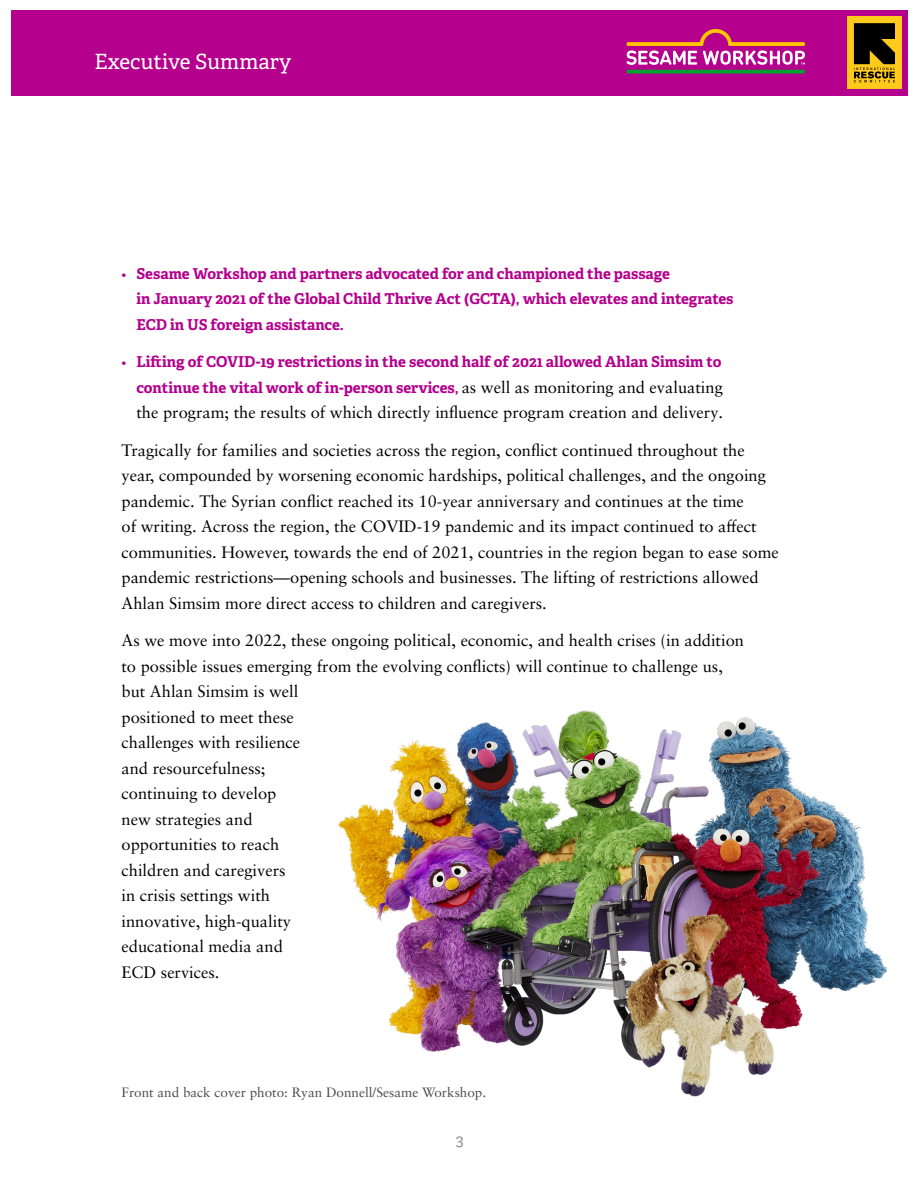
<style>
.page{position:relative;width:918px;height:1188px;background:#fff}
.page>*{position:absolute;margin:0;border:0;box-sizing:border-box;transform-origin:0 0}
.t1{font:21px "Adelle";color:#fff}
.tx_intro_lrg{font:16.5px/25.5px "Sabon LT Pro";color:#000}
.t2{font:16.5px "Adelle";color:#999}
.t3{font:700 15px/25.5px "Adelle PE";letter-spacing:-.005em;color:#b4008d}
.caption_text_page{font:13.5px "Sabon LT Pro";color:#4d4d4d}
.s1{font-family:"Adelle PE Lt";font-weight:400;font-size:13.5px}
.s2{font-family:"Sabon LT Pro";font-weight:400;font-size:16.5px;color:#000}
</style>
<div class="page">
<img style="left:338px;top:710px;width:549px;height:387px">
<div style="left:12px;top:10px;width:896px;height:85px;background:#b4008d"></div>
<svg style="left:627px;top:70px;width:178px;height:4px"></svg>
<svg style="left:627px;top:29px;width:178px;height:36px"></svg>
<div style="left:847px;top:16px;width:55px;height:73px;background:#ffca1c"></div>
<svg style="left:854px;top:23px;width:41px;height:59px"></svg>
<p class="t1" style="left:94px;top:48px;width:198px">Executive Summary</p>
<p class="t3" style="left:137px;top:260px;width:599px;text-indent:-15px"><span class="s1">•</span> Sesame Workshop and partners advocated for and championed the passage<br>in January 2021 of the Global Child Thrive Act (GCTA), which elevates and integrates<br>ECD in US foreign assistance.</p>
<p class="t3" style="left:122px;top:349px;width:603px;text-align:right"><span class="s1">•</span> Lifting of COVID-19 restrictions in the second half of 2021 allowed Ahlan Simsim to continue the vital work of in-person services, <span class="s2">as well as monitoring and evaluating</span></p>
<p class="tx_intro_lrg" style="left:137px;top:399px;width:588px">the program; the results of which directly influence program creation and delivery.</p>
<p class="tx_intro_lrg" style="left:122px;top:437px;width:659px">Tragically for families and societies across the region, conflict continued throughout the year, compounded by worsening economic hardships, political challenges, and the ongoing pandemic. The Syrian conflict reached its 10-year anniversary and continues at the time<br>of writing. Across the region, the COVID-19 pandemic and its impact continued to affect communities. However, towards the end of 2021, countries in the region began to ease some pandemic restrictions—opening schools and businesses. The lifting of restrictions allowed Ahlan Simsim more direct access to children and caregivers.</p>
<p class="tx_intro_lrg" style="left:122px;top:627px;width:624px">As we move into 2022, these ongoing political, economic, and health crises (in addition to possible issues emerging from the evolving conflicts) will continue to challenge us, but Ahlan Simsim is well<br>positioned to meet these<br>challenges with resilience<br>and resourcefulness;<br>continuing to develop<br>new strategies and<br>opportunities to reach<br>children and caregivers<br>in crisis settings with<br>innovative, high-quality<br>educational media and<br>ECD services.</p>
<p class="caption_text_page" style="left:122px;top:1084px;width:366px">Front and back cover photo: Ryan Donnell/Sesame Workshop.</p>
<p class="t2" style="left:456px;top:1130px;width:10px">3</p>
</div>
